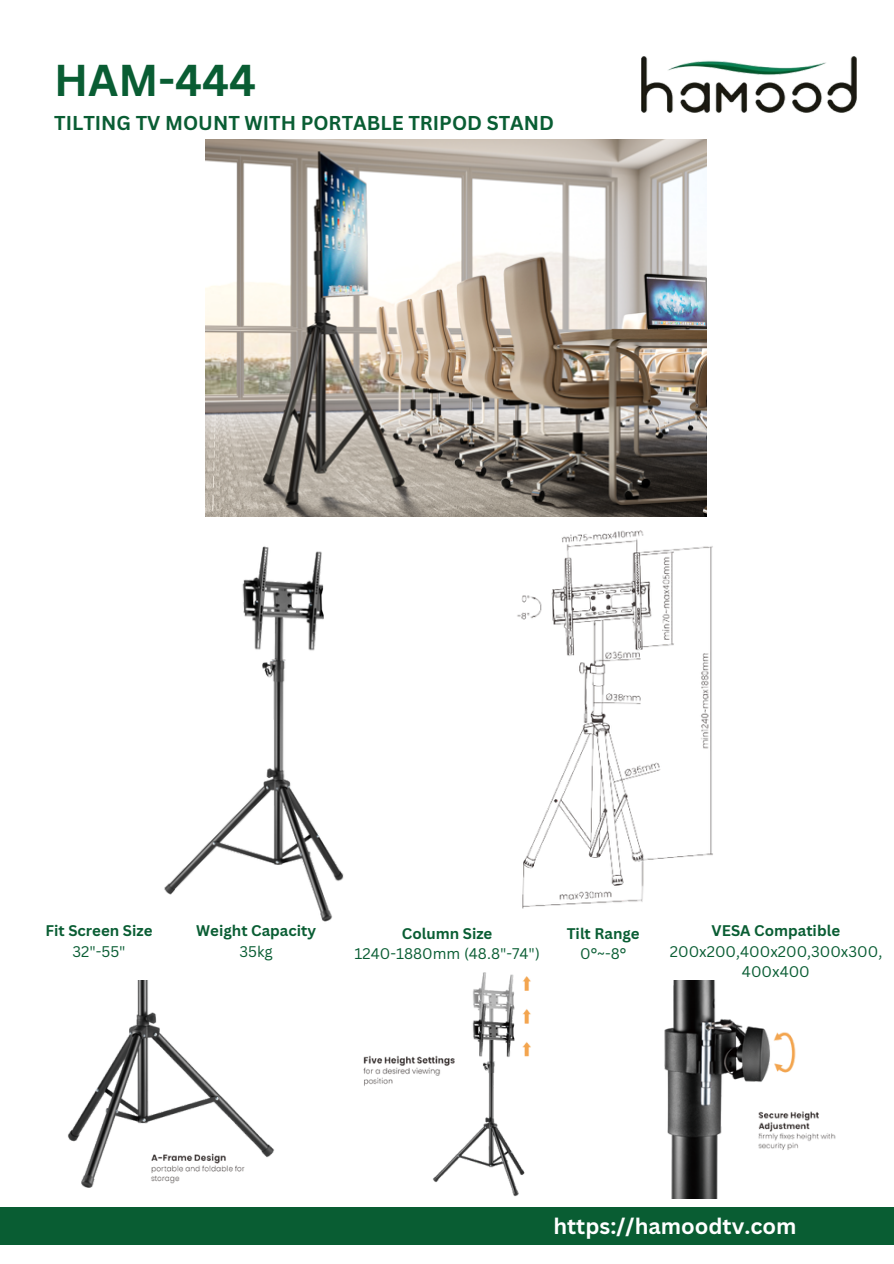
<style>
.page{position:relative;width:894px;height:1264px;background:#fff}
.page>*{position:absolute;margin:0;border:0;box-sizing:border-box;transform-origin:0 0}
.t1{font:700 43.35px "Canva Sans";color:#095d33}
.t2{font:700 21.75px "Canva Sans";color:#fff}
.t3{font:700 19.5px "Canva Sans";color:#095d33}
.t4{font:15px/20.2px "Canva Sans";color:#095d33;text-align:center}
.t5{font:700 15px "Canva Sans";color:#095d33}
</style>
<div class="page">
<img style="left:641px;top:56px;width:215px;height:56px">
<div style="left:0;top:1207px;width:893px;height:37px;background:#095d33"></div>
<img style="left:363px;top:972px;width:168px;height:225px">
<img style="left:68px;top:980px;width:206px;height:208px">
<img style="left:664px;top:980px;width:172px;height:218px">
<img style="left:517px;top:516px;width:196px;height:393px">
<img style="left:164px;top:516px;width:180px;height:406px">
<img style="left:206px;top:139px;width:500px;height:378px">
<p class="t1" style="left:54px;top:49px;width:203px">HAM-444</p>
<p class="t3" style="left:54px;top:109px;width:501px">TILTING TV MOUNT WITH PORTABLE TRIPOD STAND</p>
<p class="t5" style="left:46px;top:920px;width:108px">Fit Screen Size</p>
<p class="t4" style="left:72px;top:940px;width:55px">32"-55"</p>
<p class="t5" style="left:196px;top:920px;width:121px">Weight Capacity</p>
<p class="t4" style="left:239px;top:940px;width:35px">35kg</p>
<p class="t5" style="left:402px;top:922px;width:92px">Column Size</p>
<p class="t4" style="left:354px;top:943px;width:187px">1240-1880mm (48.8"-74")</p>
<p class="t5" style="left:566px;top:922px;width:74px">Tilt Range</p>
<p class="t4" style="left:580px;top:943px;width:48px">0°~-8°</p>
<p class="t5" style="left:711px;top:920px;width:130px">VESA Compatible</p>
<p class="t4" style="left:669px;top:940px;width:214px">200x200,400x200,300x300,<br>400x400</p>
<p class="t2" style="left:553px;top:1210px;width:244px">https://hamoodtv.com</p>
</div>
